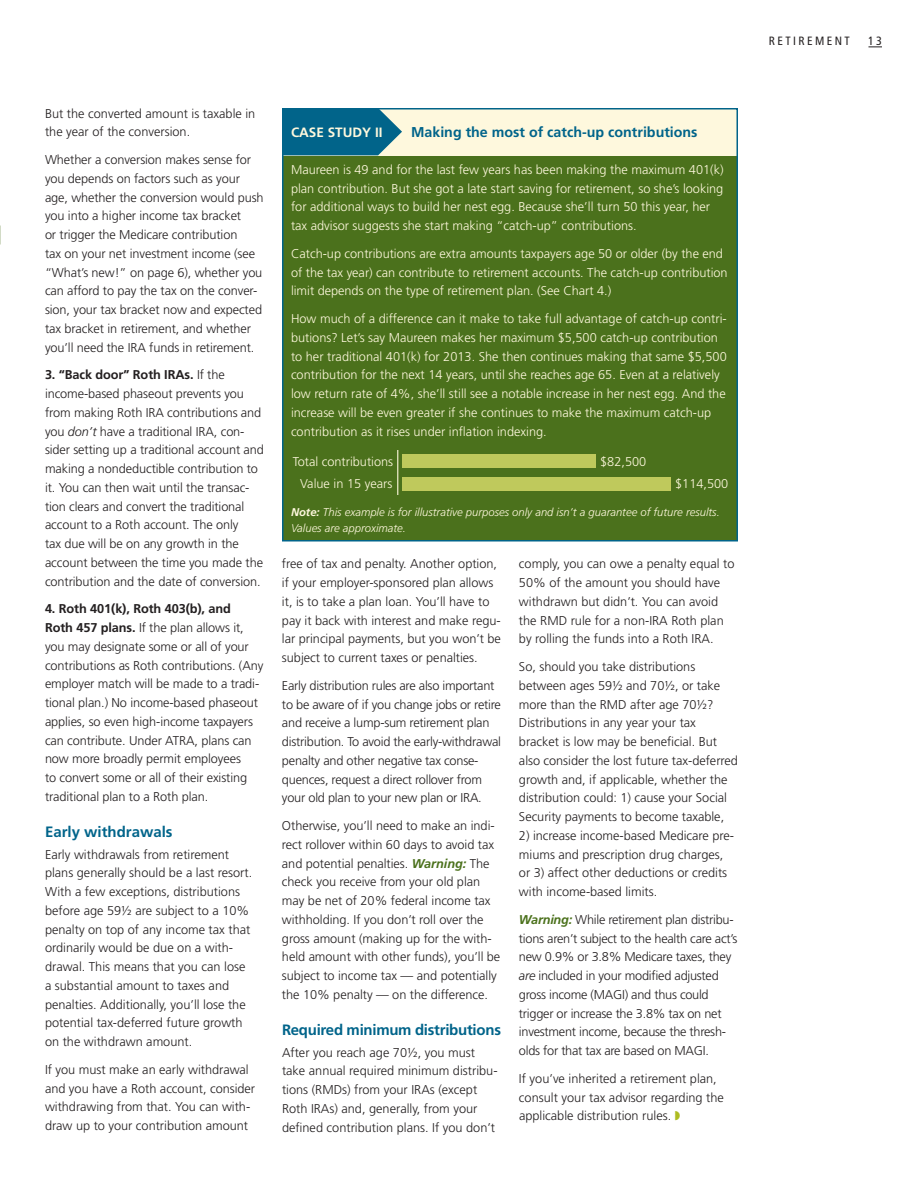
<style>
.page{position:relative;width:918px;height:1188px;background:#fff}
.page>*{position:absolute;margin:0;border:0;box-sizing:border-box;transform-origin:0 0}
.Subhead{font:700 15px "Frutiger LT Std";letter-spacing:-.02em;color:#01648a}
.Subhead-2{font:700 15px "Frutiger LT Std";color:#01648a}
.Headline_Case_Study{font:700 14.25px "Frutiger LT Std";color:#01648a}
.Tag_Case_Study{font:700 13.5px "Frutiger LT Std";color:#fef8dd}
.Body{font:300 12.75px/18.8px "Frutiger LT Std";letter-spacing:-.005em;color:#231f20}
.Body_Case_Study{font:300 12.75px/18.8px "Frutiger LT Std";color:#fef8dd}
.Folio_Right{font:condensed 12px "Frutiger LT Std";letter-spacing:.2em;color:#231f20}
.Footnote_Case_Study{font:italic 300 11.25px/15.8px "Frutiger LT Std";color:#fef8dd}
.s1{font-weight:700}
.s2{font-style:italic}
.s3{font-weight:700;font-style:italic;color:#4b711c}
</style>
<div class="page">
<svg style="left:868px;top:46px;width:14px;height:1px"></svg>
<div style="left:282px;top:109px;width:456px;height:432px;background:#4b711c"></div>
<div style="left:282px;top:108px;width:456px;height:47px;background:#fef8dd"></div>
<svg style="left:285px;top:111px;width:117px;height:44px;background:#197291"></svg>
<div style="left:282px;top:108px;width:456px;height:434px;border:2px solid #01648a"></div>
<div style="left:402px;top:454px;width:194px;height:14px;background:#bfc95c"></div>
<div style="left:402px;top:477px;width:269px;height:13px;background:#bfc95c"></div>
<hr style="left:397px;top:450px;width:1px;height:45px;background:#fef8dd">
<p class="Body" style="left:45px;top:104px;width:212px">But the converted amount is taxable in the year of the conversion.</p>
<p class="Body" style="left:45px;top:150px;width:220px">Whether a conversion makes sense for you depends on factors such as your age, whether the conversion would push you into a higher income tax bracket<br>or trigger the Medicare contribution<br>tax on your net investment income (see “What’s new!” on page 6), whether you can afford to pay the tax on the conver&shy;sion, your tax bracket now and expected tax bracket in retirement, and whether you’ll need the IRA funds in retirement.</p>
<p class="Body" style="left:45px;top:366px;width:220px"><span class="s1">3. “Back door” Roth IRAs.</span> If the income-based phaseout prevents you from making Roth IRA contributions and you <span class="s2">don’t</span> have a traditional IRA, con&shy;sider setting up a traditional account and making a nondeductible contribution to it. You can then wait until the transac&shy;tion clears and convert the traditional account to a Roth account. The only<br>tax due will be on any growth in the account between the time you made the contribution and the date of conversion.</p>
<p class="Body" style="left:45px;top:600px;width:220px"><span class="s1">4. Roth 401(k), Roth 403(b), and<br>Roth 457 plans.</span> If the plan allows it, you may designate some or all of your contributions as Roth contributions. (Any employer match will be made to a tradi&shy;tional plan.) No income-based phaseout applies, so even high-income taxpayers can contribute. Under ATRA, plans can now more broadly permit employees<br>to convert some or all of their existing traditional plan to a Roth plan.</p>
<p class="Subhead-2" style="left:45px;top:823px;width:129px">Early withdrawals</p>
<p class="Body" style="left:45px;top:845px;width:209px">Early withdrawals from retirement plans generally should be a last resort.<br>With a few exceptions, distributions before age 59½ are subject to a 10% penalty on top of any income tax that ordinarily would be due on a with&shy;drawal. This means that you can lose a substantial amount to taxes and penalties. Additionally, you’ll lose the potential tax-deferred future growth on the withdrawn amount.</p>
<p class="Body" style="left:45px;top:1060px;width:212px">If you must make an early withdrawal and you have a Roth account, consider withdrawing from that. You can with&shy;draw up to your contribution amount</p>
<p class="Tag_Case_Study" style="left:291px;top:124px;width:93px">CASE STUDY II</p>
<p class="Headline_Case_Study" style="left:411px;top:124px;width:288px">Making the most of catch-up contributions</p>
<p class="Body_Case_Study" style="left:291px;top:160px;width:434px">Maureen is 49 and for the last few years has been making the maximum 401(k) plan contribution. But she got a late start saving for retirement, so she’s looking for additional ways to build her nest egg. Because she’ll turn 50 this year, her tax advisor suggests she start making “catch-up” contributions.</p>
<p class="Body_Case_Study" style="left:291px;top:244px;width:438px">Catch-up contributions are extra amounts taxpayers age 50 or older (by the end of the tax year) can contribute to retirement accounts. The catch-up contribution limit depends on the type of retirement plan. (See Chart 4.)</p>
<p class="Body_Case_Study" style="left:291px;top:310px;width:437px">How much of a difference can it make to take full advantage of catch-up contri&shy;butions? Let’s say Maureen makes her maximum $5,500 catch-up contribution to her traditional 401(k) for 2013. She then continues making that same $5,500 contribution for the next 14 years, until she reaches age 65. Even at a relatively low return rate of 4%, she’ll still see a notable increase in her nest egg. And the increase will be even greater if she continues to make the maximum catch-up contribution as it rises under inflation indexing.</p>
<p class="Body_Case_Study" style="left:293px;top:452px;width:102px">Total contributions</p>
<p class="Body_Case_Study" style="left:300px;top:474px;width:94px">Value in 15 years</p>
<p class="Body_Case_Study" style="left:600px;top:452px;width:48px">$82,500</p>
<p class="Body_Case_Study" style="left:675px;top:474px;width:55px">$114,500</p>
<p class="Footnote_Case_Study" style="left:291px;top:504px;width:430px"><span class="s1">Note:</span> This example is for illustrative purposes only and isn’t a guarantee of future results.<br>Values are approximate.</p>
<p class="Body" style="left:282px;top:555px;width:221px">free of tax and penalty. Another option, if your employer-sponsored plan allows it, is to take a plan loan. You’ll have to pay it back with interest and make regu&shy;lar principal payments, but you won’t be subject to current taxes or penalties.</p>
<p class="Body" style="left:282px;top:676px;width:221px">Early distribution rules are also important to be aware of if you change jobs or retire and receive a lump-sum retirement plan distribution. To avoid the early-withdrawal penalty and other negative tax conse&shy;quences, request a direct rollover from your old plan to your new plan or IRA.</p>
<p class="Body" style="left:282px;top:817px;width:220px">Otherwise, you’ll need to make an indi&shy;rect rollover within 60 days to avoid tax and potential penalties. <span class="s3">Warning:</span> The check you receive from your old plan may be net of 20% federal income tax withholding. If you don’t roll over the gross amount (making up for the with&shy;held amount with other funds), you’ll be subject to income tax — and potentially the 10% penalty — on the difference.</p>
<p class="Subhead" style="left:282px;top:1021px;width:221px">Required minimum distributions</p>
<p class="Body" style="left:282px;top:1043px;width:217px">After you reach age 70½, you must take annual required minimum distribu&shy;tions (RMDs) from your IRAs (except Roth IRAs) and, generally, from your defined contribution plans. If you don’t</p>
<p class="Body" style="left:519px;top:555px;width:217px">comply, you can owe a penalty equal to 50% of the amount you should have withdrawn but didn’t. You can avoid the RMD rule for a non-IRA Roth plan by rolling the funds into a Roth IRA.</p>
<p class="Body" style="left:519px;top:658px;width:220px">So, should you take distributions between ages 59½ and 70½, or take more than the RMD after age 70½?<br>Distributions in any year your tax bracket is low may be beneficial. But also consider the lost future tax-deferred growth and, if applicable, whether the distribution could: 1) cause your Social Security payments to become taxable,</p>
<p class="Body" style="left:519px;top:826px;width:217px">2) increase income-based Medicare pre&shy;miums and prescription drug charges, or 3) affect other deductions or credits with income-based limits.</p>
<p class="Body" style="left:519px;top:910px;width:220px"><span class="s3">Warning:</span> While retirement plan distribu&shy;tions aren’t subject to the health care act’s new 0.9% or 3.8% Medicare taxes, they <span class="s2">are</span> included in your modified adjusted gross income (MAGI) and thus could trigger or increase the 3.8% tax on net investment income, because the thresh&shy;olds for that tax are based on MAGI.</p>
<p class="Body" style="left:519px;top:1069px;width:206px">If you’ve inherited a retirement plan, consult your tax advisor regarding the applicable distribution rules.</p>
<p class="Folio_Right" style="left:769px;top:34px;width:82px">RETIREMENT</p>
<p class="Folio_Right" style="left:868px;top:34px;width:15px">13</p>
</div>
